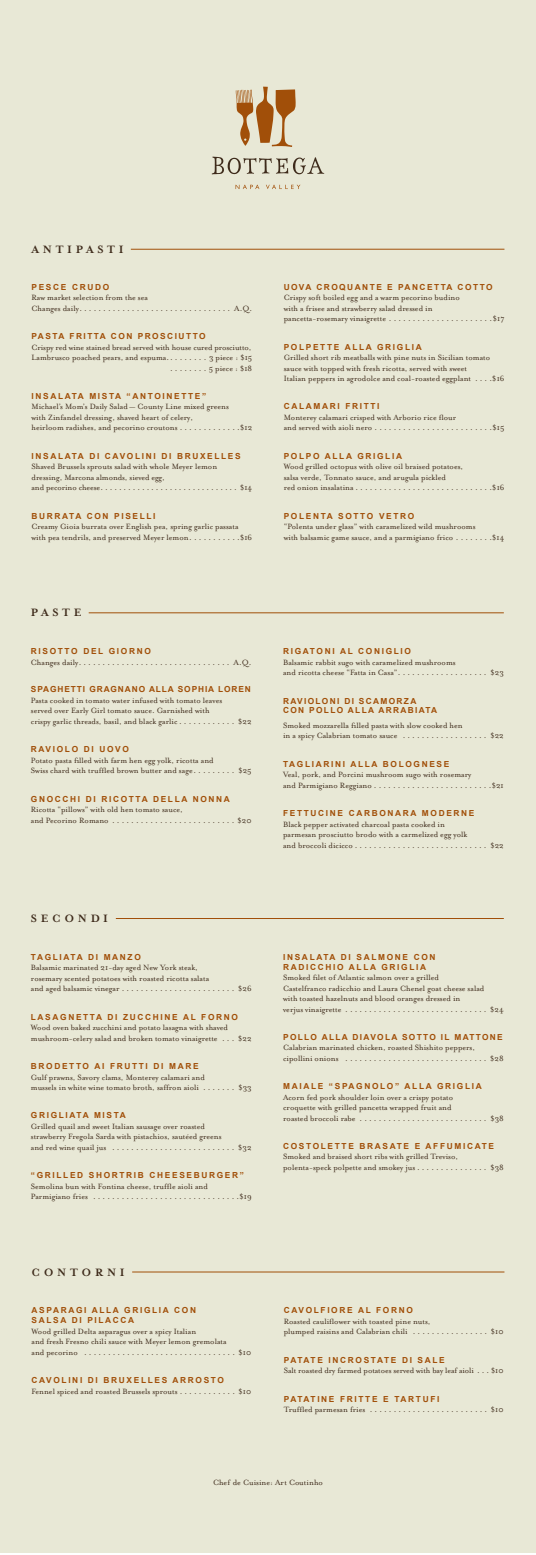
<style>
.page{position:relative;width:536px;height:1555px;background:#fff}
.page>*{position:absolute;margin:0;border:0;box-sizing:border-box;transform-origin:0 0}
.t1{font:700 12.25px "Mrs Eaves";letter-spacing:.3em;color:#3e2b1b}
.t2{font:8.75px/10.5px "Mrs Eaves Roman";color:#3e2b1b}
.t3{font:700 8.31px/10px "Arial";letter-spacing:.2em;color:#a14f09}
.t4{font:700 8.31px/10px "Arial";letter-spacing:.16em;color:#a14f09}
.t5{font:700 8.31px "Arial";letter-spacing:.18em;color:#a14f09}
.t6{font:700 8.31px "Arial";letter-spacing:.11em;color:#a14f09}
</style>
<div class="page">
<div style="left:0;top:0;width:536px;height:1552px;background:#e8e8d6"></div>
<svg style="left:236px;top:87px;width:59px;height:60px"></svg>
<svg style="left:212px;top:157px;width:112px;height:18px"></svg>
<svg style="left:235px;top:185px;width:24px;height:4px"></svg>
<svg style="left:266px;top:185px;width:34px;height:4px"></svg>
<hr style="left:131px;top:249px;width:373px;height:1px;background:#a14f09">
<hr style="left:89px;top:612px;width:414px;height:1px;background:#a14f09">
<hr style="left:116px;top:918px;width:387px;height:1px;background:#a14f09">
<hr style="left:132px;top:1271px;width:372px;height:1px;background:#a14f09">
<p class="t1" style="left:32px;top:242px;width:93px">ANTIPASTI</p>
<p class="t3" style="left:32px;top:282px;width:79px">PESCE CRUDO</p>
<p class="t2" style="left:32px;top:292px;width:220px">Raw market selection from the sea<br>Changes daily . . . . . . . . . . . . . . . . . . . . . . . . . . . . . . . . A. Q.</p>
<p class="t5" style="left:32px;top:331px;width:175px">PASTA FRITTA CON PROSCIUTTO</p>
<p class="t2" style="left:32px;top:342px;width:222px;text-align:right">Crispy red wine stained bread served with house cured prosciutto,<br>Lambrusco poached pears, and espuma. . . . . . . . . 3 piece : $15 . . . . . . . . 5 piece : $18</p>
<p class="t3" style="left:32px;top:391px;width:176px">INSALATA MISTA “ANTOINETTE”</p>
<p class="t2" style="left:32px;top:402px;width:222px">Michael’s Mom’s Daily Salad — County Line mixed greens<br>with Zinfandel dressing, shaved heart of celery,<br>heirloom radishes, and pecorino croutons . . . . . . . . . . . . $12</p>
<p class="t3" style="left:32px;top:451px;width:210px">INSALATA DI CAVOLINI DI BRUXELLES</p>
<p class="t2" style="left:32px;top:461px;width:222px">Shaved Brussels sprouts salad with whole Meyer lemon<br>dressing, Marcona almonds, sieved egg,<br>and pecorino cheese . . . . . . . . . . . . . . . . . . . . . . . . . . . . . . $14</p>
<p class="t3" style="left:32px;top:511px;width:125px">BURRATA CON PISELLI</p>
<p class="t2" style="left:32px;top:521px;width:222px">Creamy Gioia burrata over English pea, spring garlic passata with pea tendrils, and preserved Meyer lemon . . . . . . . . . . $16</p>
<p class="t1" style="left:31px;top:606px;width:52px">PASTE</p>
<p class="t3" style="left:31px;top:646px;width:121px">RISOTTO DEL GIORNO</p>
<p class="t2" style="left:31px;top:657px;width:220px">Changes daily . . . . . . . . . . . . . . . . . . . . . . . . . . . . . . . . A. Q.</p>
<p class="t6" style="left:31px;top:684px;width:221px">SPAGHETTI GRAGNANO ALLA SOPHIA LOREN</p>
<p class="t2" style="left:31px;top:695px;width:222px">Pasta cooked in tomato water infused with tomato leaves<br>served over Early Girl tomato sauce. Garnished with<br>crispy garlic threads, basil, and black garlic . . . . . . . . . . . . $22</p>
<p class="t3" style="left:31px;top:744px;width:99px">RAVIOLO DI UOVO</p>
<p class="t2" style="left:31px;top:755px;width:222px">Potato pasta filled with farm hen egg yolk, ricotta and<br>Swiss chard with truffled brown butter and sage . . . . . . . . . $25</p>
<p class="t3" style="left:31px;top:794px;width:200px">GNOCCHI DI RICOTTA DELLA NONNA</p>
<p class="t2" style="left:31px;top:804px;width:222px">Ricotta “pillows” with old hen tomato sauce,<br>and Pecorino Romano . . . . . . . . . . . . . . . . . . . . . . . . . . $20</p>
<p class="t1" style="left:31px;top:911px;width:79px">SECONDI</p>
<p class="t3" style="left:31px;top:952px;width:111px">TAGLIATA DI MANZO</p>
<p class="t2" style="left:31px;top:962px;width:222px">Balsamic marinated 21-day aged New York steak,<br>rosemary scented potatoes with roasted ricotta salata<br>and aged balsamic vinegar . . . . . . . . . . . . . . . . . . . . . . . . $26</p>
<p class="t3" style="left:31px;top:1012px;width:208px">LASAGNETTA DI ZUCCHINE AL FORNO</p>
<p class="t2" style="left:31px;top:1022px;width:222px">Wood oven baked zucchini and potato lasagna with shaved mushroom-celery salad and broken tomato vinaigrette . . . $22</p>
<p class="t3" style="left:31px;top:1061px;width:169px">BRODETTO AI FRUTTI DI MARE</p>
<p class="t2" style="left:31px;top:1071px;width:222px">Gulf prawns, Savory clams, Monterey calamari and<br>mussels in white wine tomato broth, saffron aioli . . . . . . . $33</p>
<p class="t3" style="left:31px;top:1110px;width:97px">GRIGLIATA MISTA</p>
<p class="t2" style="left:31px;top:1121px;width:222px">Grilled quail and sweet Italian sausage over roasted<br>strawberry Fregola Sarda with pistachios, sautéed greens<br>and red wine quail jus . . . . . . . . . . . . . . . . . . . . . . . . . . $32</p>
<p class="t3" style="left:31px;top:1170px;width:214px">“GRILLED SHORTRIB CHEESEBURGER”</p>
<p class="t2" style="left:31px;top:1181px;width:222px">Semolina bun with Fontina cheese, truffle aioli and<br>Parmigiano fries . . . . . . . . . . . . . . . . . . . . . . . . . . . . . . $19</p>
<p class="t1" style="left:32px;top:1264px;width:95px">CONTORNI</p>
<p class="t3" style="left:32px;top:1305px;width:166px">ASPARAGI ALLA GRIGLIA CON<br>SALSA DI PILACCA</p>
<p class="t2" style="left:32px;top:1326px;width:221px">Wood grilled Delta asparagus over a spicy Italian<br>and fresh Fresno chili sauce with Meyer lemon gremolata<br>and pecorino . . . . . . . . . . . . . . . . . . . . . . . . . . . . . . . . $10</p>
<p class="t3" style="left:32px;top:1375px;width:194px">CAVOLINI DI BRUXELLES ARROSTO</p>
<p class="t2" style="left:32px;top:1386px;width:221px">Fennel spiced and roasted Brussels sprouts . . . . . . . . . . . . $10</p>
<p class="t5" style="left:284px;top:281px;width:210px">UOVA CROQUANTE E PANCETTA COTTO</p>
<p class="t2" style="left:284px;top:292px;width:222px">Crispy soft boiled egg and a warm pecorino budino<br>with a frisee and strawberry salad dressed in<br>pancetta-rosemary vinaigrette . . . . . . . . . . . . . . . . . . . . . $17</p>
<p class="t3" style="left:284px;top:342px;width:139px">POLPETTE ALLA GRIGLIA</p>
<p class="t2" style="left:284px;top:352px;width:222px">Grilled short rib meatballs with pine nuts in Sicilian tomato sauce with topped with fresh ricotta, served with sweet<br>Italian peppers in agrodolce and coal-roasted eggplant . . . $16</p>
<p class="t3" style="left:284px;top:402px;width:97px">CALAMARI FRITTI</p>
<p class="t2" style="left:284px;top:412px;width:222px">Monterey calamari crisped with Arborio rice flour<br>and served with aioli nero . . . . . . . . . . . . . . . . . . . . . . . . $15</p>
<p class="t3" style="left:283px;top:451px;width:120px">POLPO ALLA GRIGLIA</p>
<p class="t2" style="left:283px;top:461px;width:222px">Wood grilled octopus with olive oil braised potatoes,<br>salsa verde, Tonnato sauce, and arugula pickled<br>red onion insalatina . . . . . . . . . . . . . . . . . . . . . . . . . . . . $16</p>
<p class="t3" style="left:284px;top:511px;width:132px">POLENTA SOTTO VETRO</p>
<p class="t2" style="left:284px;top:521px;width:222px">“Polenta under glass” with caramelized wild mushrooms<br>with balsamic game sauce, and a parmigiano frico . . . . . . . $14</p>
<p class="t3" style="left:283px;top:646px;width:129px">RIGATONI AL CONIGLIO</p>
<p class="t2" style="left:283px;top:657px;width:222px">Balsamic rabbit sugo with caramelized mushrooms<br>and ricotta cheese “Fatta in Casa” . . . . . . . . . . . . . . . . . . . $23</p>
<p class="t4" style="left:283px;top:696px;width:156px">RAVIOLONI DI SCAMORZA<br>CON POLLO ALLA ARRABIATA</p>
<p class="t2" style="left:283px;top:720px;width:222px">Smoked mozzarella filled pasta with slow cooked hen<br>in a spicy Calabrian tomato sauce . . . . . . . . . . . . . . . . . . $22</p>
<p class="t3" style="left:283px;top:759px;width:168px">TAGLIARINI ALLA BOLOGNESE</p>
<p class="t2" style="left:283px;top:769px;width:222px">Veal, pork, and Porcini mushroom sugo with rosemary<br>and Parmigiano Reggiano . . . . . . . . . . . . . . . . . . . . . . . . $21</p>
<p class="t3" style="left:283px;top:808px;width:193px">FETTUCINE CARBONARA MODERNE</p>
<p class="t2" style="left:283px;top:819px;width:222px">Black pepper activated charcoal pasta cooked in<br>parmesan prosciutto brodo with a carmelized egg yolk<br>and broccoli dicicco ............................ $22</p>
<p class="t3" style="left:283px;top:952px;width:154px">INSALATA DI SALMONE CON<br>RADICCHIO ALLA GRIGLIA</p>
<p class="t2" style="left:283px;top:972px;width:222px">Smoked filet of Atlantic salmon over a grilled<br>Castelfranco radicchio and Laura Chenel goat cheese salad<br>with toasted hazelnuts and blood oranges dressed in<br>verjus vinaigrette . . . . . . . . . . . . . . . . . . . . . . . . . . . . . . $24</p>
<p class="t4" style="left:283px;top:1032px;width:221px">POLLO ALLA DIAVOLA SOTTO IL MATTONE</p>
<p class="t2" style="left:283px;top:1042px;width:222px">Calabrian marinated chicken, roasted Shishito peppers, cipollini onions . . . . . . . . . . . . . . . . . . . . . . . . . . . . . . $28</p>
<p class="t3" style="left:283px;top:1081px;width:200px">MAIALE “SPAGNOLO” ALLA GRIGLIA</p>
<p class="t2" style="left:283px;top:1091px;width:222px">Acorn fed pork shoulder loin over a crispy potato<br>croquette with grilled pancetta wrapped fruit and<br>roasted broccoli rabe . . . . . . . . . . . . . . . . . . . . . . . . . . . $38</p>
<p class="t3" style="left:283px;top:1141px;width:212px">COSTOLETTE BRASATE E AFFUMICATE</p>
<p class="t2" style="left:283px;top:1151px;width:222px">Smoked and braised short ribs with grilled Treviso, polenta-speck polpette and smokey jus . . . . . . . . . . . . . . . $38</p>
<p class="t3" style="left:284px;top:1305px;width:131px">CAVOLFIORE AL FORNO</p>
<p class="t2" style="left:284px;top:1316px;width:221px">Roasted cauliflower with toasted pine nuts,<br>plumped raisins and Calabrian chili . . . . . . . . . . . . . . . . $10</p>
<p class="t3" style="left:284px;top:1355px;width:162px">PATATE INCROSTATE DI SALE</p>
<p class="t2" style="left:284px;top:1365px;width:221px">Salt roasted dry farmed potatoes served with bay leaf aioli . . . $10</p>
<p class="t3" style="left:284px;top:1394px;width:157px">PATATINE FRITTE E TARTUFI</p>
<p class="t2" style="left:284px;top:1404px;width:221px">Truffled parmesan fries . . . . . . . . . . . . . . . . . . . . . . . . . $10</p>
<p class="t2" style="left:213px;top:1477px;width:111px">Chef de Cuisine: Art Coutinho</p>
</div>
